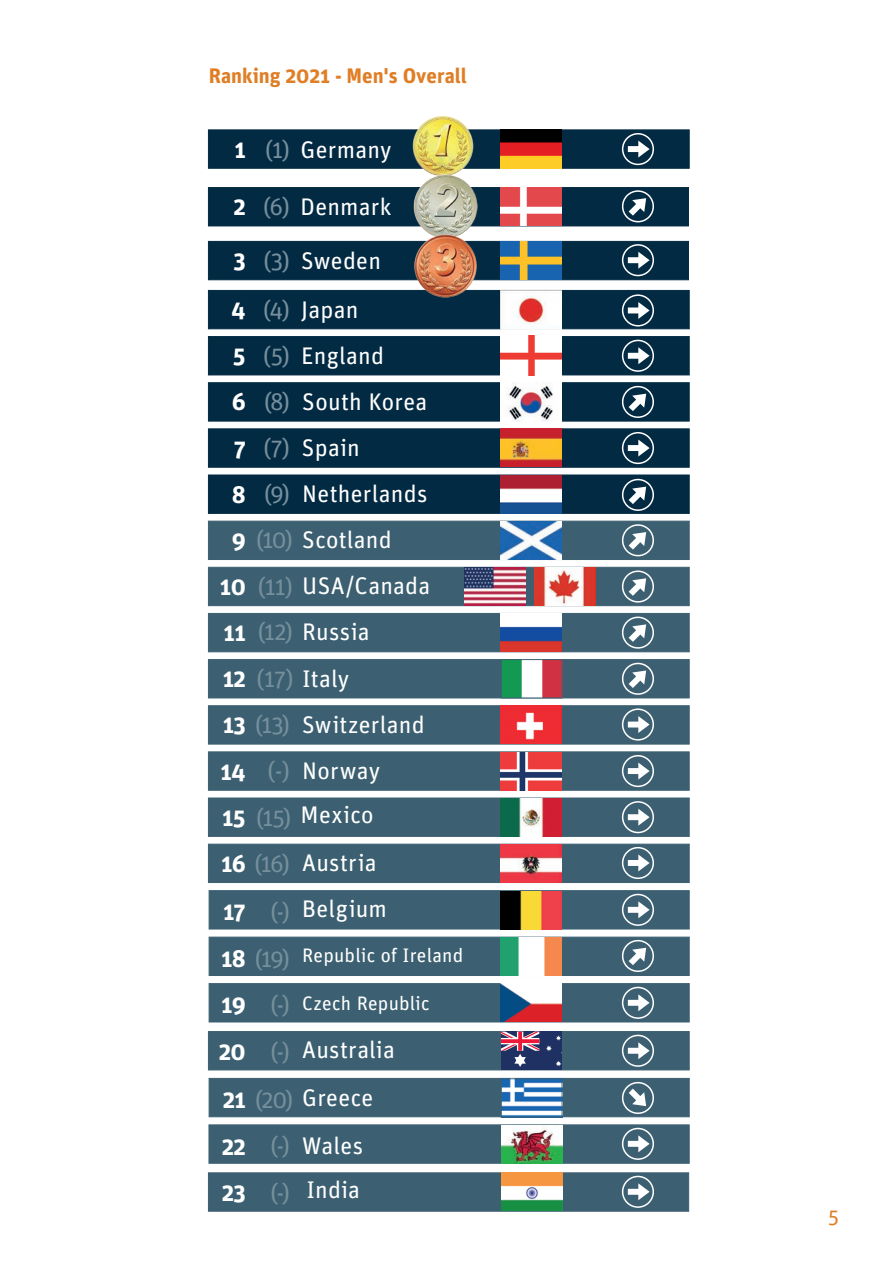
<style>
.page{position:relative;width:893px;height:1263px;background:#fff}
.page>*{position:absolute;margin:0;border:0;box-sizing:border-box;transform-origin:0 0}
.t1{font:24px/48.3px "Unit";letter-spacing:.01em;color:#fff}
.t2{font:24px/45.9px "Unit";color:#768f9c}
.t3{font:700 21px "Unit";color:#e07e25}
.t4{font:21px "Unit";color:#e07e25}
.t5{font:19.5px "Unit";letter-spacing:.01em;color:#fff}
.s1{font-weight:700}
.s2{color:#768f9c}
.s3{font-weight:700;color:#fff}
.s4{color:#fff}
.s5{font-weight:700;font-size:24px}
.s6{font-size:24px;color:#768f9c}
</style>
<div class="page">
<div style="left:208px;top:129px;width:482px;height:40px;background:#032a43;border:1px solid #032a43"></div>
<div style="left:208px;top:187px;width:481px;height:39px;background:#032a43"></div>
<div style="left:208px;top:241px;width:481px;height:39px;background:#032a43;border:1px solid #032a43"></div>
<div style="left:208px;top:290px;width:482px;height:39px;background:#032a43;border:1px solid #032a43"></div>
<div style="left:208px;top:336px;width:482px;height:39px;background:#032a43"></div>
<div style="left:208px;top:382px;width:482px;height:39px;background:#032a43;border:1px solid #032a43"></div>
<div style="left:208px;top:428px;width:482px;height:40px;background:#032a43;border:1px solid #032a43"></div>
<div style="left:208px;top:475px;width:482px;height:39px;background:#032a43;border:1px solid #032a43"></div>
<div style="left:208px;top:521px;width:482px;height:39px;background:#3c6071"></div>
<div style="left:208px;top:567px;width:482px;height:39px;background:#3c6071;border:1px solid #3c6071"></div>
<div style="left:208px;top:613px;width:482px;height:39px;background:#3c6071"></div>
<div style="left:208px;top:659px;width:482px;height:39px;background:#3c6071"></div>
<div style="left:208px;top:705px;width:482px;height:39px;background:#3c6071;border:1px solid #3c6071"></div>
<div style="left:208px;top:751px;width:482px;height:40px;background:#3c6071;border:1px solid #3c6071"></div>
<div style="left:208px;top:798px;width:482px;height:39px;background:#3c6071;border:1px solid #3c6071"></div>
<div style="left:208px;top:844px;width:482px;height:39px;background:#3c6071"></div>
<img style="left:501px;top:705px;width:61px;height:39px">
<img style="left:501px;top:613px;width:61px;height:39px">
<img style="left:397px;top:116px;width:89px;height:47px">
<img style="left:397px;top:163px;width:93px;height:60px">
<img style="left:397px;top:223px;width:93px;height:75px">
<div style="left:209px;top:890px;width:481px;height:39px;background:#3c6071;border:1px solid #3c6071"></div>
<div style="left:209px;top:937px;width:481px;height:39px;background:#3c6071"></div>
<div style="left:209px;top:983px;width:481px;height:39px;background:#3c6071;border:1px solid #3c6071"></div>
<img style="left:501px;top:521px;width:61px;height:39px">
<div style="left:208px;top:1031px;width:482px;height:39px;background:#3c6071"></div>
<img style="left:501px;top:129px;width:61px;height:40px">
<img style="left:501px;top:290px;width:61px;height:39px">
<img style="left:503px;top:661px;width:57px;height:35px">
<div style="left:501px;top:659px;width:61px;height:39px;border:1px solid #3c6071"></div>
<img style="left:501px;top:937px;width:61px;height:38px">
<img style="left:501px;top:241px;width:61px;height:38px">
<img style="left:501px;top:187px;width:61px;height:39px">
<img style="left:501px;top:428px;width:61px;height:39px">
<img style="left:501px;top:382px;width:61px;height:39px">
<img style="left:501px;top:475px;width:61px;height:38px">
<img style="left:465px;top:567px;width:60px;height:39px">
<img style="left:534px;top:567px;width:61px;height:39px">
<img style="left:501px;top:798px;width:61px;height:38px">
<img style="left:501px;top:844px;width:61px;height:39px">
<svg style="left:621px;top:187px;width:36px;height:38px"></svg>
<div style="left:622px;top:133px;width:32px;height:32px;border:2px solid #fff;border-radius:50%"></div>
<svg style="left:628px;top:141px;width:22px;height:17px"></svg>
<div style="left:622px;top:244px;width:32px;height:32px;border:2px solid #fff;border-radius:50%"></div>
<svg style="left:628px;top:252px;width:22px;height:17px"></svg>
<div style="left:209px;top:1078px;width:481px;height:39px;background:#3c6071;border:1px solid #3c6071"></div>
<div style="left:209px;top:1124px;width:481px;height:39px;background:#3c6071;border:1px solid #3c6071"></div>
<div style="left:208px;top:1172px;width:481px;height:39px;background:#3c6071;border:1px solid #3c6071"></div>
<div style="left:622px;top:1128px;width:32px;height:32px;border:2px solid #fff;border-radius:50%"></div>
<svg style="left:628px;top:1135px;width:22px;height:17px"></svg>
<div style="left:622px;top:1176px;width:32px;height:32px;border:2px solid #fff;border-radius:50%"></div>
<svg style="left:628px;top:1183px;width:22px;height:17px"></svg>
<img style="left:503px;top:1080px;width:57px;height:35px">
<div style="left:501px;top:1078px;width:61px;height:39px;border:1px solid #3c6071"></div>
<div style="left:622px;top:294px;width:32px;height:32px;border:2px solid #fff;border-radius:50%"></div>
<svg style="left:628px;top:302px;width:22px;height:17px"></svg>
<div style="left:622px;top:340px;width:32px;height:32px;border:2px solid #fff;border-radius:50%"></div>
<svg style="left:628px;top:347px;width:22px;height:17px"></svg>
<svg style="left:621px;top:383px;width:36px;height:38px"></svg>
<div style="left:622px;top:432px;width:32px;height:32px;border:2px solid #fff;border-radius:50%"></div>
<svg style="left:628px;top:440px;width:22px;height:16px"></svg>
<svg style="left:621px;top:476px;width:36px;height:38px"></svg>
<svg style="left:621px;top:521px;width:36px;height:38px"></svg>
<svg style="left:621px;top:568px;width:36px;height:37px"></svg>
<svg style="left:621px;top:614px;width:36px;height:37px"></svg>
<svg style="left:621px;top:660px;width:36px;height:38px"></svg>
<div style="left:622px;top:708px;width:32px;height:33px;border:2px solid #fff;border-radius:50%"></div>
<svg style="left:628px;top:716px;width:22px;height:17px"></svg>
<div style="left:622px;top:755px;width:32px;height:32px;border:2px solid #fff;border-radius:50%"></div>
<svg style="left:628px;top:762px;width:22px;height:17px"></svg>
<div style="left:622px;top:801px;width:32px;height:32px;border:2px solid #fff;border-radius:50%"></div>
<svg style="left:628px;top:809px;width:22px;height:17px"></svg>
<div style="left:622px;top:847px;width:32px;height:32px;border:2px solid #fff;border-radius:50%"></div>
<svg style="left:628px;top:854px;width:22px;height:17px"></svg>
<div style="left:622px;top:894px;width:32px;height:32px;border:2px solid #fff;border-radius:50%"></div>
<svg style="left:628px;top:901px;width:22px;height:17px"></svg>
<svg style="left:621px;top:937px;width:36px;height:38px"></svg>
<div style="left:622px;top:987px;width:32px;height:32px;border:2px solid #fff;border-radius:50%"></div>
<svg style="left:628px;top:994px;width:22px;height:17px"></svg>
<div style="left:622px;top:1035px;width:32px;height:32px;border:2px solid #fff;border-radius:50%"></div>
<svg style="left:628px;top:1042px;width:22px;height:17px"></svg>
<svg style="left:619px;top:1082px;width:38px;height:35px"></svg>
<img style="left:501px;top:752px;width:61px;height:39px">
<img style="left:501px;top:891px;width:61px;height:39px">
<img style="left:501px;top:983px;width:61px;height:39px">
<div style="left:501px;top:1031px;width:61px;height:39px;background:#1f3162"></div>
<svg style="left:501px;top:1031px;width:38px;height:36px"></svg>
<svg style="left:546px;top:1035px;width:16px;height:19px"></svg>
<svg style="left:556px;top:1061px;width:5px;height:5px"></svg>
<img style="left:502px;top:1125px;width:60px;height:38px">
<img style="left:502px;top:1172px;width:60px;height:39px">
<img style="left:501px;top:336px;width:61px;height:40px">
<p class="t3" style="left:209px;top:63px;width:260px">Ranking 2021 - Men's Overall</p>
<p class="t1" style="left:234px;top:125px;width:159px"><span class="s1">1</span> <span class="s2">(1)</span> Germany</p>
<p class="t1" style="left:233px;top:183px;width:159px"><span class="s1">2</span> <span class="s2">(6)</span> Denmark</p>
<p class="t1" style="left:301px;top:236px;width:81px">Sweden</p>
<p class="t2" style="left:231px;top:236px;width:60px;line-height:49.1px"><span class="s3">3</span> (3)<br><span class="s3">4</span> (4)</p>
<p class="t2" style="left:232px;top:332px;width:60px;text-align:justify"><span class="s3">5</span> (5)<br><span class="s3">6</span> (8)<br><span class="s3">7</span> (7)<br><span class="s3">8</span> (9)</p>
<p class="t1" style="left:301px;top:285px;width:59px">Japan</p>
<p class="t1" style="left:301px;top:333px;width:128px;line-height:45.6px">England<br>South Korea</p>
<p class="t1" style="left:302px;top:423px;width:59px">Spain</p>
<p class="t1" style="left:302px;top:469px;width:127px">Netherlands</p>
<p class="t1" style="left:232px;top:515px;width:162px"><span class="s1">9</span> <span class="s2">(10)</span> Scotland</p>
<p class="t1" style="left:220px;top:561px;width:212px"><span class="s1">10</span> <span class="s2">(11)</span> USA/Canada</p>
<p class="t1" style="left:224px;top:608px;width:148px"><span class="s1">11</span> <span class="s2">(12)</span> Russia</p>
<p class="t1" style="left:223px;top:654px;width:128px"><span class="s1">12</span> <span class="s2">(17)</span> Italy</p>
<p class="t1" style="left:302px;top:700px;width:124px">Switzerland</p>
<p class="t1" style="left:302px;top:746px;width:80px">Norway</p>
<p class="t1" style="left:300px;top:790px;width:78px">Mexico<br>Austria</p>
<p class="t2" style="left:221px;top:702px;width:168px"><span class="s3">13</span> (13)<br><span class="s3">14</span> (-)<br><span class="s3">15</span> (15)<br><span class="s3">16</span> (16)<br><span class="s3">17</span> (-) <span class="s4">Belgium</span></p>
<p class="t5" style="left:221px;top:943px;width:244px"><span class="s5">18</span> <span class="s6">(19)</span> Republic of Ireland</p>
<p class="t5" style="left:221px;top:992px;width:210px"><span class="s5">19</span> <span class="s6">(-)</span> Czech Republic</p>
<p class="t1" style="left:219px;top:1025px;width:177px"><span class="s1">20</span> <span class="s2">(-)</span> Australia</p>
<p class="t1" style="left:222px;top:1073px;width:153px"><span class="s1">21</span> <span class="s2">(20)</span> Greece<br><span class="s1">22</span> <span class="s2">(-)</span> Wales</p>
<p class="t1" style="left:222px;top:1165px;width:140px"><span class="s1">23</span> <span class="s2">(-)</span> India</p>
<p class="t4" style="left:828px;top:1204px;width:12px">5</p>
</div>
